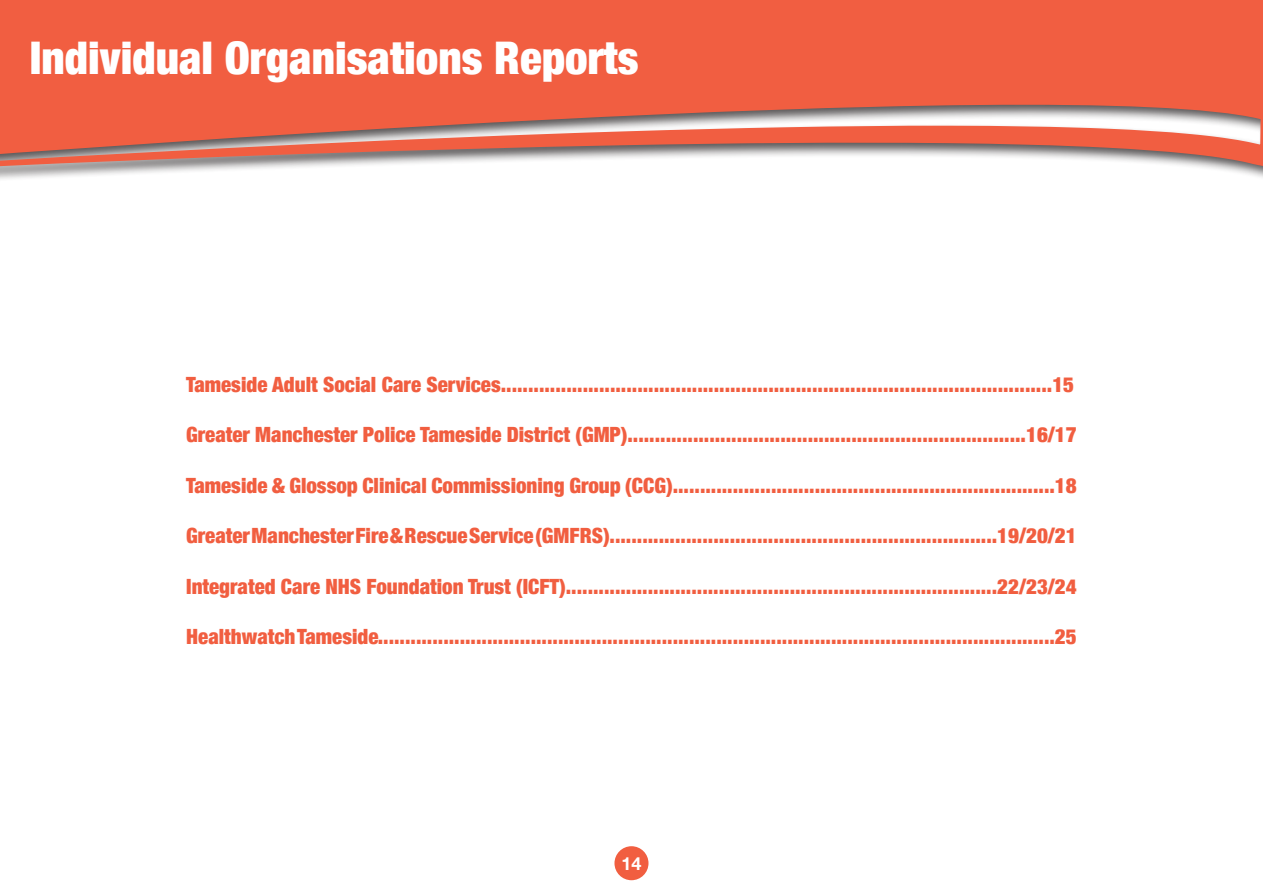
<style>
.page{position:relative;width:1263px;height:893px;background:#fff}
.page>*{position:absolute;margin:0;border:0;box-sizing:border-box;transform-origin:0 0}
.t1{font:900 condensed 45px "Helvetica Neue";color:#fff}
.t2{font:900 condensed 21px "Helvetica Neue";color:#f15e40}
.t3{font:700 18px "Helvetica Neue";color:#fff}
</style>
<div class="page">
<div style="left:614px;top:846px;width:34px;height:34px;background:#f15e40;border-radius:50%"></div>
<div style="left:0;top:0;width:1263px;height:184px;background:#231f20;opacity:.75"></div>
<svg style="left:0;top:0;width:1263px;height:169px;background:#e7725b"></svg>
<h1 class="t1" style="left:30px;top:20px;width:610px">Individual Organisations Reports</h1>
<p class="t2" style="left:186px;top:367px;width:889px">Tameside Adult Social Care Services.....................................................................................................15</p>
<p class="t2" style="left:186px;top:418px;width:892px">Greater Manchester Police Tameside District (GMP).........................................................................16/17</p>
<p class="t2" style="left:186px;top:468px;width:892px">Tameside &amp; Glossop Clinical Commissioning Group (CCG)......................................................................18</p>
<p class="t2" style="left:186px;top:518px;width:892px">Greater Manchester Fire &amp; Rescue Service (GMFRS).......................................................................19/20/21</p>
<p class="t2" style="left:186px;top:569px;width:892px">Integrated Care NHS Foundation Trust (ICFT)...............................................................................22/23/24</p>
<p class="t2" style="left:186px;top:619px;width:892px">Healthwatch Tameside............................................................................................................................25</p>
<p class="t3" style="left:621px;top:849px;width:22px">14</p>
</div>
